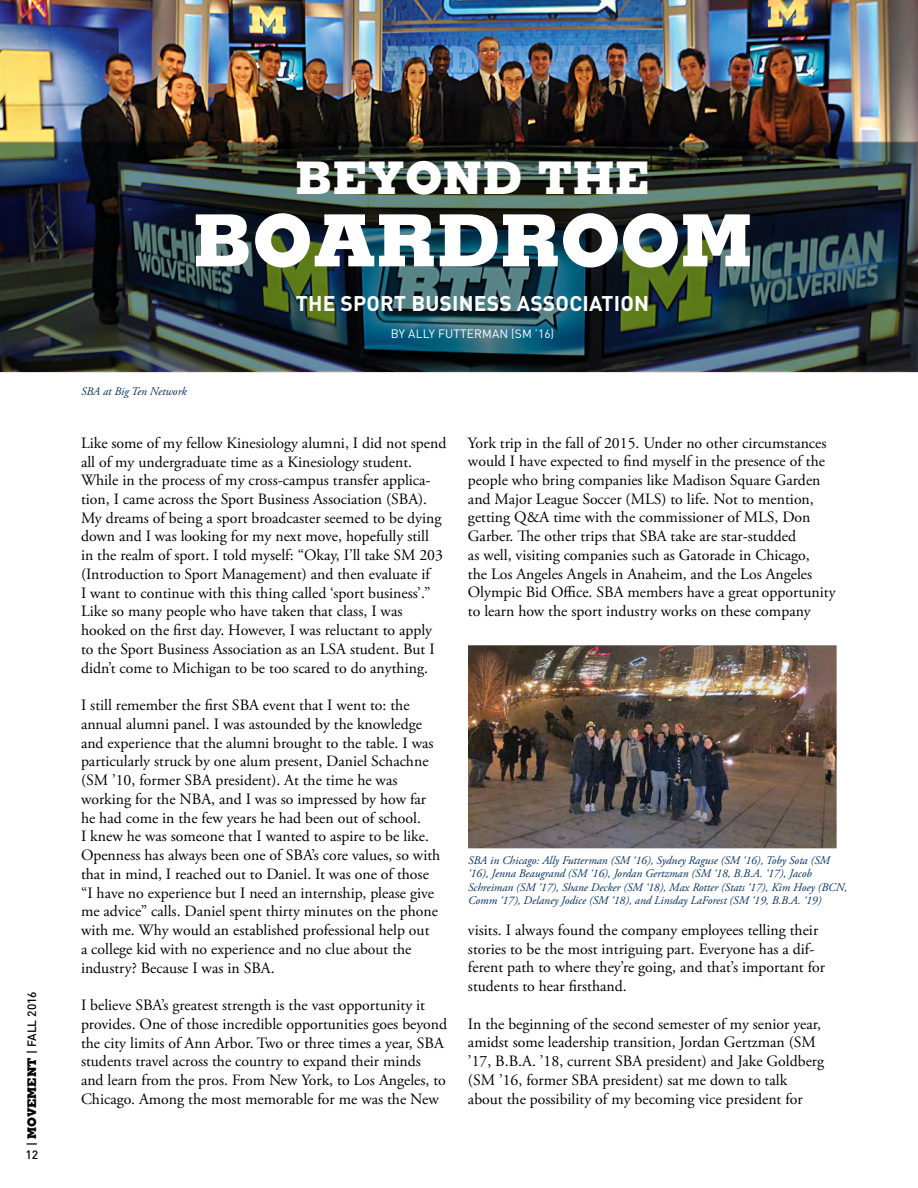
<style>
.page{position:relative;width:918px;height:1188px;background:#fff}
.page>*{position:absolute;margin:0;border:0;box-sizing:border-box;transform-origin:0 0}
.t1{font:800 72px "Memphis LT Pro";color:#fff}
.t2{font:800 45px "Memphis LT Pro";color:#fff}
.t3{font:700 21px "DIN Pro";letter-spacing:.01em;color:#fff}
.Copy{font:15.75px/18.8px "Adobe Garamond Pro";color:#000}
.t4{font:12px "DIN Pro";letter-spacing:.01em;color:#fff}
.t5{font:500 12px "DIN Pro";color:#000}
.t6{font:italic 11.7px/13.5px "Adobe Garamond Pro";color:#002e5e}
.s1{font-family:"Memphis LT Pro";font-weight:800}
</style>
<div class="page">
<img style="left:0;top:0;width:918px;height:142px">
<img style="left:0;top:142px;width:918px;height:230px">
<img style="left:468px;top:645px;width:369px;height:203px">
<p class="t5" style="left:24px;top:1146px;width:157px;rotate:-90deg">| <span class="s1">MOVEMENT</span> | FALL 2016</p>
<p class="t5" style="left:26px;top:1147px;width:14px">12</p>
<p class="t2" style="left:295px;top:149px;width:356px">BEYOND THE</p>
<p class="t1" style="left:193px;top:194px;width:561px">BOARDROOM</p>
<p class="t3" style="left:296px;top:290px;width:355px">THE SPORT BUSINESS ASSOCIATION</p>
<p class="t4" style="left:391px;top:326px;width:165px">BY ALLY FUTTERMAN (SM ’16)</p>
<p class="t6" style="left:81px;top:385px;width:107px">SBA at Big Ten Network</p>
<p class="Copy" style="left:81px;top:434px;width:367px">Like some of my fellow Kinesiology alumni, I did not spend all of my undergraduate time as a Kinesiology student.<br>While in the process of my cross-campus transfer applica&shy;tion, I came across the Sport Business Association (SBA).<br>My dreams of being a sport broadcaster seemed to be dying down and I was looking for my next move, hopefully still<br>in the realm of sport. I told myself: “Okay, I’ll take SM 203 (Introduction to Sport Management) and then evaluate if<br>I want to continue with this thing called ‘sport business’.” Like so many people who have taken that class, I was hooked on the first day. However, I was reluctant to apply to the Sport Business Association as an LSA student. But I didn’t come to Michigan to be too scared to do anything.</p>
<p class="Copy" style="left:81px;top:696px;width:361px">I still remember the first SBA event that I went to: the annual alumni panel. I was astounded by the knowledge and experience that the alumni brought to the table. I was particularly struck by one alum present, Daniel Schachne (SM ’10, former SBA president). At the time he was working for the NBA, and I was so impressed by how far he had come in the few years he had been out of school.<br>I knew he was someone that I wanted to aspire to be like.<br>Openness has always been one of SBA’s core values, so with that in mind, I reached out to Daniel. It was one of those “I have no experience but I need an internship, please give me advice” calls. Daniel spent thirty minutes on the phone with me. Why would an established professional help out<br>a college kid with no experience and no clue about the industry? Because I was in SBA.</p>
<p class="Copy" style="left:81px;top:996px;width:368px">I believe SBA’s greatest strength is the vast opportunity it provides. One of those incredible opportunities goes beyond the city limits of Ann Arbor. Two or three times a year, SBA students travel across the country to expand their minds and learn from the pros. From New York, to Los Angeles, to Chicago. Among the most memorable for me was the New</p>
<p class="Copy" style="left:468px;top:434px;width:369px">York trip in the fall of 2015. Under no other circumstances would I have expected to find myself in the presence of the people who bring companies like Madison Square Garden and Major League Soccer (MLS) to life. Not to mention, getting Q&amp;A time with the commissioner of MLS, Don Garber. The other trips that SBA take are star-studded<br>as well, visiting companies such as Gatorade in Chicago,<br>the Los Angeles Angels in Anaheim, and the Los Angeles Olympic Bid Office. SBA members have a great opportunity to learn how the sport industry works on these company</p>
<p class="t6" style="left:468px;top:854px;width:381px">SBA in Chicago: Ally Futterman (SM ‘16), Sydney Raguse (SM ‘16), Toby Sota (SM ‘16), Jenna Beaugrand (SM ‘16), Jordan Gertzman (SM ‘18, B.B.A. ‘17), Jacob Schreiman (SM ‘17), Shane Decker (SM ‘18), Max Rotter (Stats ‘17), Kim Hoey (BCN, Comm ‘17), Delaney Jodice (SM ‘18), and Linsday LaForest (SM ‘19, B.B.A. ‘19)</p>
<p class="Copy" style="left:468px;top:921px;width:359px">visits. I always found the company employees telling their stories to be the most intriguing part. Everyone has a dif&shy;ferent path to where they’re going, and that’s important for students to hear firsthand.</p>
<p class="Copy" style="left:468px;top:1015px;width:358px">In the beginning of the second semester of my senior year, amidst some leadership transition, Jordan Gertzman (SM ’17, B.B.A. ’18, current SBA president) and Jake Goldberg (SM ’16, former SBA president) sat me down to talk about the possibility of my becoming vice president for</p>
</div>
